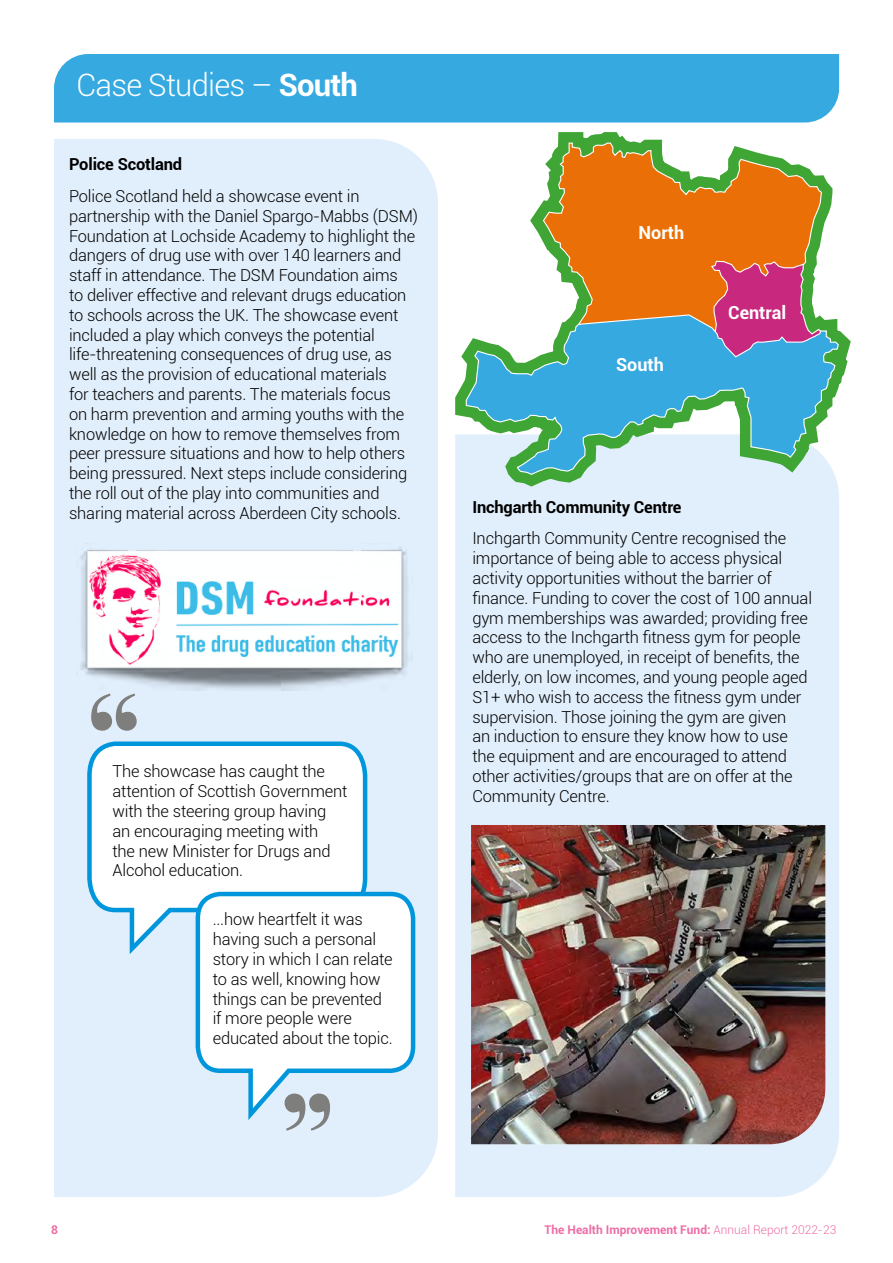
<style>
.page{position:relative;width:893px;height:1263px;background:#fff}
.page>*{position:absolute;margin:0;border:0;box-sizing:border-box;transform-origin:0 0}
.t1{font:900 108.9px "Bauer Bodoni Std";color:#7e7e7d}
.t2{font:300 30.9px "Roboto";letter-spacing:-.025em;color:#fff}
.t3{font:700 18px "Roboto";color:#fff}
.t4{font:300 16.5px/19.8px "Roboto";letter-spacing:-.01em;color:#000}
.t5{font:700 16.5px "Roboto";letter-spacing:-.01em;color:#000}
.t6{font:700 12px "Roboto";color:#ed6ea7}
.s1{font-weight:700}
.s2{font-weight:300}
</style>
<div class="page">
<div style="left:54px;top:139px;width:384px;height:1058px;background:#e1eefb"></div>
<div style="left:54px;top:54px;width:785px;height:69px;background:#36a9e1"></div>
<div style="left:455px;top:1016px;width:384px;height:181px;background:#e1eefb"></div>
<svg style="left:85px;top:739px;width:285px;height:221px"></svg>
<svg style="left:193px;top:889px;width:225px;height:237px"></svg>
<svg style="left:444px;top:120px;width:407px;height:896px"></svg>
<svg style="left:542px;top:142px;width:280px;height:172px;background:#d3863a"></svg>
<svg style="left:465px;top:314px;width:374px;height:161px;background:#75b8c6"></svg>
<img style="left:76px;top:544px;width:337px;height:146px">
<img style="left:471px;top:825px;width:354px;height:319px">
<p class="t2" style="left:76px;top:64px;width:283px">Case Studies – <span class="s1">South</span></p>
<p class="t5" style="left:69px;top:153px;width:115px">Police Scotland</p>
<p class="t4" style="left:69px;top:186px;width:350px">Police Scotland held a showcase event in partnership with the Daniel Spargo-Mabbs (DSM)<br>Foundation at Lochside Academy to highlight the dangers of drug use with over 140 learners and staff in attendance. The DSM Foundation aims<br>to deliver effective and relevant drugs education to schools across the UK. The showcase event included a play which conveys the potential life-threatening consequences of drug use, as well as the provision of educational materials<br>for teachers and parents. The materials focus<br>on harm prevention and arming youths with the knowledge on how to remove themselves from peer pressure situations and how to help others being pressured. Next steps include considering the roll out of the play into communities and sharing material across Aberdeen City schools.</p>
<p class="t1" style="left:81px;top:668px;width:68px">“</p>
<p class="t4" style="left:112px;top:761px;width:236px">The showcase has caught the attention of Scottish Government with the steering group having an encouraging meeting with<br>the new Minister for Drugs and<br>Alcohol education.</p>
<p class="t4" style="left:213px;top:909px;width:181px">...how heartfelt it was having such a personal story in which I can relate to as well, knowing how things can be prevented if more people were educated about the topic.</p>
<p class="t1" style="left:340px;top:1156px;width:68px;rotate:-180deg">“</p>
<p class="t3" style="left:638px;top:220px;width:47px">North</p>
<p class="t3" style="left:616px;top:352px;width:49px">South</p>
<p class="t3" style="left:728px;top:299px;width:60px">Central</p>
<p class="t5" style="left:472px;top:495px;width:211px">Inchgarth Community Centre</p>
<p class="t4" style="left:472px;top:528px;width:341px">Inchgarth Community Centre recognised the importance of being able to access physical activity opportunities without the barrier of finance. Funding to cover the cost of 100 annual gym memberships was awarded; providing free access to the Inchgarth fitness gym for people who are unemployed, in receipt of benefits, the elderly, on low incomes, and young people aged S1+ who wish to access the fitness gym under supervision. Those joining the gym are given<br>an induction to ensure they know how to use the equipment and are encouraged to attend other activities/groups that are on offer at the Community Centre.</p>
<p class="t6" style="left:51px;top:1221px;width:8px">8</p>
<p class="t6" style="left:545px;top:1221px;width:293px">The Health Improvement Fund: <span class="s2">Annual Report 2022-23</span></p>
</div>
